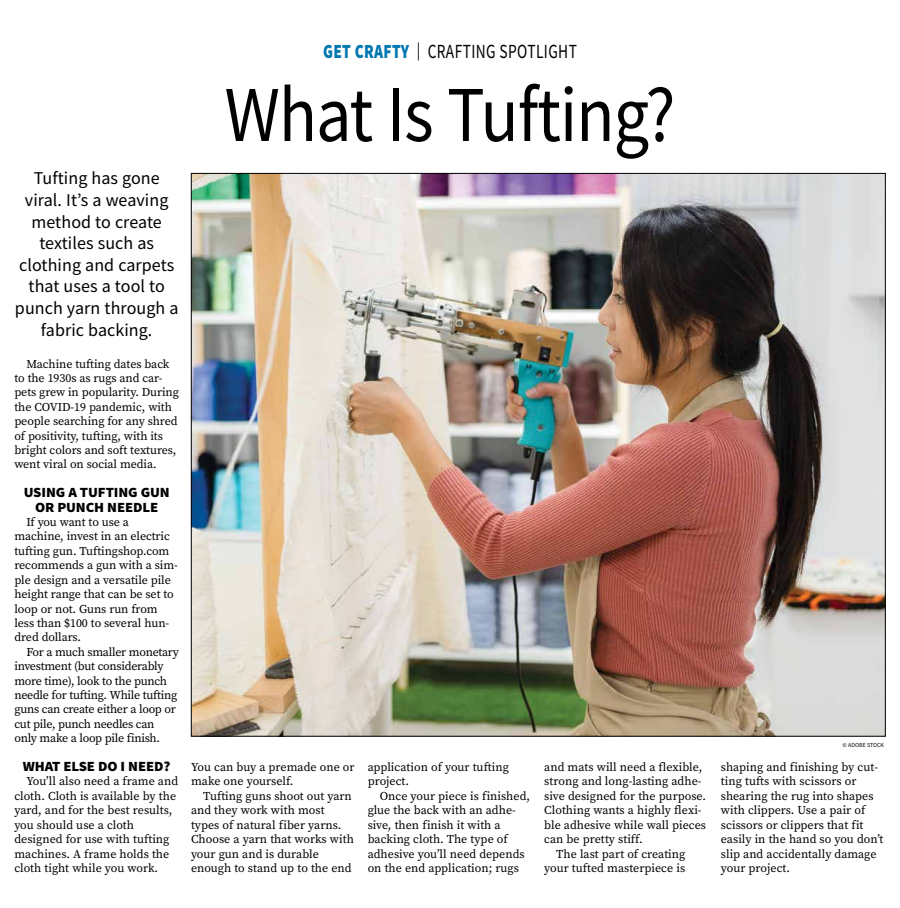
<style>
.page{position:relative;width:900px;height:908px;background:#fff}
.page>*{position:absolute;margin:0;border:0;box-sizing:border-box;transform-origin:0 0}
.t1{font:79.2px "Source Sans Pro";letter-spacing:-.015em;color:#000;scale:.89 1}
.t2{font:20px "Source Sans Pro";letter-spacing:.025em;color:#000;scale:.77 1}
.t3{font:18px/21.6px "Source Sans Pro";letter-spacing:.005em;color:#000;text-align:center}
.t4{font:900 14px/14.4px "Source Sans Pro";letter-spacing:-.005em;color:#000;text-align:center;scale:1.05 1}
.t5{font:12px/14.4px "Source Serif Pro";letter-spacing:-.005em;color:#000}
.t6{font:6px "Source Sans Pro";color:#000}
.s1{font-weight:900;color:#0077b1}
.s2{font-size:18px}
</style>
<div class="page">
<img style="left:193px;top:175px;width:691px;height:559px">
<h3 class="t3" style="left:15px;top:167px;width:165px">Tufting has gone viral. It’s a weaving method to create textiles such as clothing and carpets that uses a tool to punch yarn through a fabric backing.</h3>
<p class="t5" style="left:14px;top:356px;width:166px;text-indent:12px">Machine tufting dates back to the 1930s as rugs and car&shy;pets grew in popularity. During the COVID-19 pandemic, with people searching for any shred of positivity, tufting, with its bright colors and soft textures, went viral on social media.</p>
<p class="t4" style="left:24px;top:485px;width:141px">USING A TUFTING GUN<br>OR PUNCH NEEDLE</p>
<p class="t5" style="left:14px;top:514px;width:165px;text-indent:12px">If you want to use a machine, invest in an electric tufting gun. Tuftingshop.com recommends a gun with a sim&shy;ple design and a versatile pile height range that can be set to loop or not. Guns run from less than $100 to several hun&shy;dred dollars.</p>
<p class="t5" style="left:14px;top:644px;width:166px;text-indent:12px">For a much smaller monetary investment (but considerably more time), look to the punch needle for tufting. While tufting guns can create either a loop or cut pile, punch needles can only make a loop pile finish.</p>
<p class="t4" style="left:23px;top:758px;width:142px">WHAT ELSE DO I NEED?</p>
<p class="t5" style="left:14px;top:774px;width:165px;text-indent:12px">You’ll also need a frame and cloth. Cloth is available by the yard, and for the best results, you should use a cloth designed for use with tufting machines. A frame holds the cloth tight while you work.</p>
<h2 class="t2" style="left:323px;top:39px;width:331px"><span class="s1">GET CRAFTY</span> <span class="s2">|</span> CRAFTING SPOTLIGHT</h2>
<h1 class="t1" style="left:225px;top:64px;width:508px">What Is Tufting?</h1>
<p class="t5" style="left:191px;top:759px;width:165px">You can buy a premade one or make one yourself.</p>
<p class="t5" style="left:191px;top:788px;width:164px;text-indent:12px">Tufting guns shoot out yarn and they work with most types of natural fiber yarns.<br>Choose a yarn that works with your gun and is durable enough to stand up to the end</p>
<p class="t5" style="left:368px;top:759px;width:143px">application of your tufting project.</p>
<p class="t5" style="left:368px;top:788px;width:164px;text-indent:12px">Once your piece is finished, glue the back with an adhe&shy;sive, then finish it with a backing cloth. The type of adhesive you’ll need depends on the end application; rugs</p>
<p class="t5" style="left:544px;top:759px;width:159px">and mats will need a flexible,</p>
<p class="t5" style="left:544px;top:774px;width:159px">strong and long-lasting adhe-</p>
<p class="t5" style="left:544px;top:788px;width:163px">sive designed for the purpose.</p>
<p class="t5" style="left:544px;top:802px;width:159px">Clothing wants a highly flexi-</p>
<p class="t5" style="left:544px;top:817px;width:163px">ble adhesive while wall pieces</p>
<p class="t5" style="left:544px;top:831px;width:100px">can be pretty stiff.</p>
<p class="t5" style="left:556px;top:846px;width:131px">The last part of creating</p>
<p class="t5" style="left:544px;top:860px;width:142px">your tufted masterpiece is</p>
<p class="t6" style="left:843px;top:741px;width:43px">© ADOBE STOCK</p>
<p class="t5" style="left:721px;top:759px;width:164px">shaping and finishing by cut&shy;ting tufts with scissors or shearing the rug into shapes with clippers. Use a pair of scissors or clippers that fit easily in the hand so you don’t slip and accidentally damage your project.</p>
</div>
